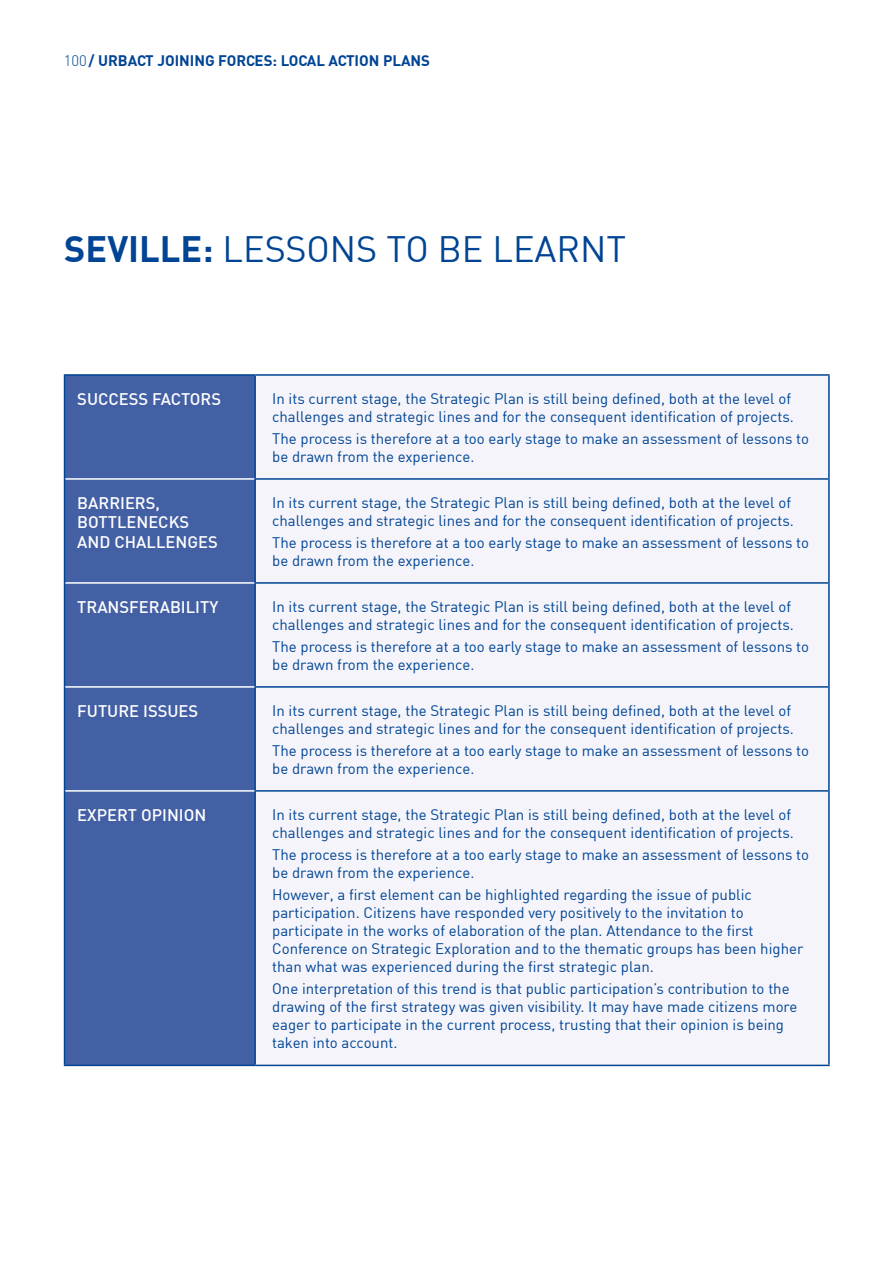
<style>
.page{position:relative;width:893px;height:1263px;background:#fff}
.page>*{position:absolute;margin:0;border:0;box-sizing:border-box;transform-origin:0 0}
.t1{font:36px "DIN";color:#004494}
.t2{font:700 36px "DIN";color:#004494}
.t3{font:500 16.5px/19.5px "DIN";color:#fff}
.t4{font:15px/18px "DIN";color:#004494}
.t5{font:700 15px "DIN";color:#004494}
.s1{font-weight:300}
.s2{font-weight:700}
</style>
<div class="page">
<div style="left:65px;top:376px;width:189px;height:689px;background:#4460a5"></div>
<div style="left:256px;top:376px;width:572px;height:689px;background:#f4f4fa"></div>
<hr style="left:255px;top:374px;width:575px;height:2px;background:#004494">
<hr style="left:256px;top:478px;width:572px;height:2px;background:#004494">
<hr style="left:256px;top:582px;width:572px;height:2px;background:#004494">
<hr style="left:256px;top:686px;width:572px;height:2px;background:#004494">
<hr style="left:256px;top:790px;width:572px;height:2px;background:#004494">
<hr style="left:255px;top:1065px;width:575px;height:1px;background:#004494">
<hr style="left:828px;top:376px;width:2px;height:103px;background:#004494">
<hr style="left:828px;top:479px;width:2px;height:104px;background:#004494">
<hr style="left:828px;top:583px;width:2px;height:104px;background:#004494">
<hr style="left:828px;top:687px;width:2px;height:104px;background:#004494">
<hr style="left:828px;top:791px;width:2px;height:274px;background:#004494">
<hr style="left:64px;top:374px;width:191px;height:2px;background:#004494">
<hr style="left:64px;top:1065px;width:191px;height:1px;background:#004494">
<hr style="left:64px;top:376px;width:1px;height:103px;background:#004494">
<hr style="left:254px;top:376px;width:2px;height:103px;background:#004494">
<hr style="left:64px;top:583px;width:1px;height:104px;background:#004494">
<hr style="left:254px;top:583px;width:2px;height:104px;background:#004494">
<hr style="left:64px;top:687px;width:1px;height:104px;background:#004494">
<hr style="left:254px;top:687px;width:2px;height:104px;background:#004494">
<hr style="left:64px;top:791px;width:1px;height:274px;background:#004494">
<hr style="left:254px;top:791px;width:2px;height:274px;background:#004494">
<hr style="left:65px;top:686px;width:189px;height:2px;background:#fff">
<hr style="left:65px;top:790px;width:189px;height:2px;background:#fff">
<hr style="left:65px;top:478px;width:189px;height:2px;background:#fff">
<hr style="left:65px;top:582px;width:189px;height:2px;background:#fff">
<hr style="left:64px;top:479px;width:1px;height:104px;background:#004494">
<hr style="left:254px;top:479px;width:2px;height:104px;background:#004494">
<p class="t5" style="left:64px;top:50px;width:368px"><span class="s1">100</span> / URBACT JOINING FORCES: LOCAL ACTION PLANS</p>
<h1 class="t2" style="left:64px;top:225px;width:21px">SEVILLE</h1>
<h1 class="t1" style="left:202px;top:226px;width:425px"><span class="s2">:</span> LESSONS TO BE LEARNT</h1>
<p class="t3" style="left:77px;top:389px;width:144px">SUCC ESS FACTORS</p>
<p class="t4" style="left:272px;top:389px;width:523px">In its current stage, the Strategic Plan is still being defined, both at the level of challenges and strategic lines and for the consequent identification of projects.</p>
<p class="t4" style="left:272px;top:429px;width:538px">The process is therefore at a too early stage to make an assessment of lessons to be drawn from the experience.</p>
<p class="t3" style="left:77px;top:493px;width:140px">BARRIERS,<br>BOTTLENECKS<br>AND CHALLENGES</p>
<p class="t4" style="left:272px;top:493px;width:523px">In its current stage, the Strategic Plan is still being defined, both at the level of challenges and strategic lines and for the consequent identification of projects.</p>
<p class="t4" style="left:272px;top:533px;width:538px">The process is therefore at a too early stage to make an assessment of lessons to be drawn from the experience.</p>
<p class="t3" style="left:77px;top:596px;width:143px">TRANSFERABILITY</p>
<p class="t4" style="left:272px;top:597px;width:523px">In its current stage, the Strategic Plan is still being defined, both at the level of challenges and strategic lines and for the consequent identification of projects.</p>
<p class="t4" style="left:272px;top:637px;width:538px">The process is therefore at a too early stage to make an assessment of lessons to be drawn from the experience.</p>
<p class="t3" style="left:77px;top:700px;width:121px">FUTURE ISSUES</p>
<p class="t4" style="left:272px;top:701px;width:523px">In its current stage, the Strategic Plan is still being defined, both at the level of challenges and strategic lines and for the consequent identification of projects.</p>
<p class="t4" style="left:272px;top:741px;width:538px">The process is therefore at a too early stage to make an assessment of lessons to be drawn from the experience.</p>
<p class="t3" style="left:77px;top:804px;width:131px">EXPERT OPINION</p>
<p class="t4" style="left:272px;top:805px;width:523px">In its current stage, the Strategic Plan is still being defined, both at the level of challenges and strategic lines and for the consequent identification of projects.</p>
<p class="t4" style="left:272px;top:845px;width:538px">The process is therefore at a too early stage to make an assessment of lessons to be drawn from the experience.</p>
<p class="t4" style="left:272px;top:885px;width:533px">However, a first element can be highlighted regarding the issue of public participation. Citizens have responded very positively to the invitation to participate in the works of elaboration of the plan. Attendance to the first Conference on Strategic Exploration and to the thematic groups has been higher than what was experienced during the first strategic plan.</p>
<p class="t4" style="left:272px;top:980px;width:527px">One interpretation of this trend is that public participation’s contribution to the drawing of the first strategy was given visibility. It may have made citizens more eager to participate in the current process, trusting that their opinion is being taken into account.</p>
</div>
